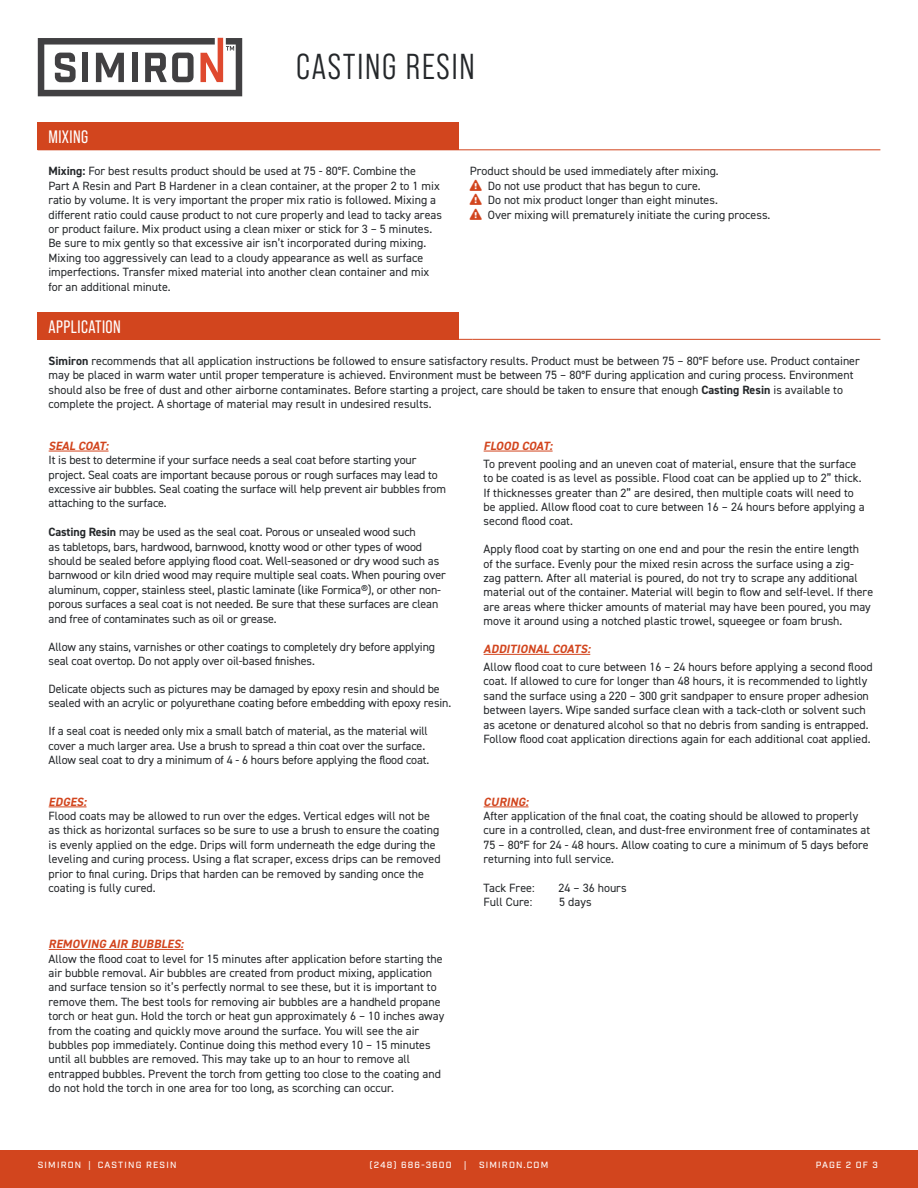
<style>
.page{position:relative;width:918px;height:1188px;background:#fff}
.page>*{position:absolute;margin:0;border:0;box-sizing:border-box;transform-origin:0 0}
.t1{font:36px "Bebas Neue Pro Middle";letter-spacing:.05em;color:#24272a}
.t2{font:18px "Bebas Neue Pro";letter-spacing:.025em;color:#fff}
.t3{font:12px/14.4px "DIN2014";color:#24272a}
.t4{font:italic 700 12px "DIN2014";color:#d2451e}
.t5{font:500 9px "Industry";letter-spacing:.13em;color:#fff}
.s1{font-weight:700}
.s2{color:#d2451e}
</style>
<div class="page">
<div style="left:0;top:1150px;width:918px;height:38px;background:#d2451e"></div>
<svg style="left:38px;top:38px;width:204px;height:58px"></svg>
<div style="left:38px;top:123px;width:421px;height:27px;background:#d2451e"></div>
<hr style="left:459px;top:149px;width:421px;height:1px;background:#d2451e">
<div style="left:38px;top:312px;width:421px;height:27px;background:#d2451e"></div>
<hr style="left:38px;top:339px;width:421px;height:1px;background:#d2451e">
<svg style="left:459px;top:339px;width:14px;height:1px"></svg>
<hr style="left:473px;top:339px;width:407px;height:1px;background:#d2451e">
<hr style="left:49px;top:451px;width:60px;height:1px;background:#d2451e">
<hr style="left:484px;top:451px;width:69px;height:1px;background:#d2451e">
<hr style="left:484px;top:654px;width:106px;height:1px;background:#d2451e">
<hr style="left:49px;top:807px;width:38px;height:1px;background:#d2451e">
<hr style="left:484px;top:807px;width:45px;height:1px;background:#d2451e">
<hr style="left:49px;top:949px;width:135px;height:1px;background:#d2451e">
<h1 class="t1" style="left:296px;top:46px;width:180px">CASTING RESIN</h1>
<h2 class="t2" style="left:48px;top:127px;width:41px">MIXING</h2>
<p class="t3" style="left:48px;top:164px;width:395px"><span class="s1">Mixing:</span> For best results product should be used at 75 - 80°F. Combine the<br>Part A Resin and Part B Hardener in a clean container, at the proper 2 to 1 mix ratio by volume. It is very important the proper mix ratio is followed. Mixing a different ratio could cause product to not cure properly and lead to tacky areas or product failure. Mix product using a clean mixer or stick for 3 – 5 minutes.<br>Be sure to mix gently so that excessive air isn’t incorporated during mixing.<br>Mixing too aggressively can lead to a cloudy appearance as well as surface imperfections. Transfer mixed material into another clean container and mix for an additional minute.</p>
<p class="t3" style="left:470px;top:164px;width:250px">Product should be used immediately after mixing.</p>
<p class="t3" style="left:470px;top:178px;width:232px"><span class="s2">❑</span> Do not use product that has begun to cure.</p>
<p class="t3" style="left:470px;top:193px;width:250px"><span class="s2">❑</span> Do not mix product longer than eight minutes.</p>
<p class="t3" style="left:470px;top:207px;width:302px"><span class="s2">❑</span> Over mixing will prematurely initiate the curing process.</p>
<h2 class="t2" style="left:49px;top:316px;width:74px">APPLICATION</h2>
<p class="t3" style="left:49px;top:353px;width:813px"><span class="s1">Simiron</span> recommends that all application instructions be followed to ensure satisfactory results. Product must be between 75 – 80°F before use. Product container may be placed in warm water until proper temperature is achieved. Environment must be between 75 – 80°F during application and curing process. Environment should also be free of dust and other airborne contaminates. Before starting a project, care should be taken to ensure that enough <span class="s1">Casting Resin</span> is available to complete the project. A shortage of material may result in undesired results.</p>
<p class="t4" style="left:49px;top:438px;width:64px">SEAL COAT:</p>
<p class="t3" style="left:49px;top:453px;width:399px">It is best to determine if your surface needs a seal coat before starting your project. Seal coats are important because porous or rough surfaces may lead to excessive air bubbles. Seal coating the surface will help prevent air bubbles from attaching to the surface.</p>
<p class="t3" style="left:49px;top:525px;width:399px"><span class="s1">Casting Resin</span> may be used as the seal coat. Porous or unsealed wood such<br>as tabletops, bars, hardwood, barnwood, knotty wood or other types of wood should be sealed before applying flood coat. Well-seasoned or dry wood such as barnwood or kiln dried wood may require multiple seal coats. When pouring over aluminum, copper, stainless steel, plastic laminate (like Formica®), or other non&shy;porous surfaces a seal coat is not needed. Be sure that these surfaces are clean and free of contaminates such as oil or grease.</p>
<p class="t3" style="left:49px;top:639px;width:388px">Allow any stains, varnishes or other coatings to completely dry before applying seal coat overtop. Do not apply over oil-based finishes.</p>
<p class="t3" style="left:49px;top:681px;width:404px">Delicate objects such as pictures may be damaged by epoxy resin and should be sealed with an acrylic or polyurethane coating before embedding with epoxy resin.</p>
<p class="t3" style="left:49px;top:724px;width:382px">If a seal coat is needed only mix a small batch of material, as the material will cover a much larger area. Use a brush to spread a thin coat over the surface.<br>Allow seal coat to dry a minimum of 4 - 6 hours before applying the flood coat.</p>
<p class="t4" style="left:484px;top:438px;width:73px">FLOOD COAT:</p>
<p class="t3" style="left:484px;top:456px;width:383px">To prevent pooling and an uneven coat of material, ensure that the surface to be coated is as level as possible. Flood coat can be applied up to 2” thick.<br>If thicknesses greater than 2” are desired, then multiple coats will need to be applied. Allow flood coat to cure between 16 – 24 hours before applying a second flood coat.</p>
<p class="t3" style="left:484px;top:542px;width:391px">Apply flood coat by starting on one end and pour the resin the entire length<br>of the surface. Evenly pour the mixed resin across the surface using a zig&shy;zag pattern. After all material is poured, do not try to scrape any additional material out of the container. Material will begin to flow and self-level. If there are areas where thicker amounts of material may have been poured, you may move it around using a notched plastic trowel, squeegee or foam brush.</p>
<p class="t4" style="left:484px;top:641px;width:111px">ADDITIONAL COATS:</p>
<p class="t3" style="left:484px;top:660px;width:391px">Allow flood coat to cure between 16 – 24 hours before applying a second flood coat. If allowed to cure for longer than 48 hours, it is recommended to lightly sand the surface using a 220 – 300 grit sandpaper to ensure proper adhesion between layers. Wipe sanded surface clean with a tack-cloth or solvent such as acetone or denatured alcohol so that no debris from sanding is entrapped.<br>Follow flood coat application directions again for each additional coat applied.</p>
<p class="t4" style="left:49px;top:794px;width:42px">EDGES:</p>
<p class="t3" style="left:49px;top:809px;width:394px">Flood coats may be allowed to run over the edges. Vertical edges will not be as thick as horizontal surfaces so be sure to use a brush to ensure the coating is evenly applied on the edge. Drips will form underneath the edge during the leveling and curing process. Using a flat scraper, excess drips can be removed prior to final curing. Drips that harden can be removed by sanding once the coating is fully cured.</p>
<p class="t4" style="left:49px;top:936px;width:139px">REMOVING AIR BUBBLES:</p>
<p class="t3" style="left:49px;top:951px;width:397px">Allow the flood coat to level for 15 minutes after application before starting the air bubble removal. Air bubbles are created from product mixing, application and surface tension so it’s perfectly normal to see these, but it is important to remove them. The best tools for removing air bubbles are a handheld propane torch or heat gun. Hold the torch or heat gun approximately 6 – 10 inches away from the coating and quickly move around the surface. You will see the air bubbles pop immediately. Continue doing this method every 10 – 15 minutes until all bubbles are removed. This may take up to an hour to remove all entrapped bubbles. Prevent the torch from getting too close to the coating and do not hold the torch in one area for too long, as scorching can occur.</p>
<p class="t4" style="left:484px;top:794px;width:49px">CURING:</p>
<p class="t3" style="left:484px;top:809px;width:388px">After application of the final coat, the coating should be allowed to properly cure in a controlled, clean, and dust-free environment free of contaminates at 75 – 80°F for 24 - 48 hours. Allow coating to cure a minimum of 5 days before returning into full service.</p>
<p class="t3" style="left:484px;top:881px;width:53px">Tack Free:</p>
<p class="t3" style="left:559px;top:881px;width:70px">24 – 36 hours</p>
<p class="t3" style="left:484px;top:895px;width:50px">Full Cure:</p>
<p class="t3" style="left:559px;top:895px;width:34px">5 days</p>
<p class="t5" style="left:38px;top:1160px;width:140px">SIMIRON | CASTING RESIN</p>
<p class="t5" style="left:816px;top:1160px;width:64px">PAGE 2 OF 3</p>
<p class="t5" style="left:370px;top:1160px;width:83px">(248) 686-3600</p>
<p class="t5" style="left:464px;top:1160px;width:4px">|</p>
<p class="t5" style="left:479px;top:1160px;width:71px">SIMIRON.COM</p>
</div>
